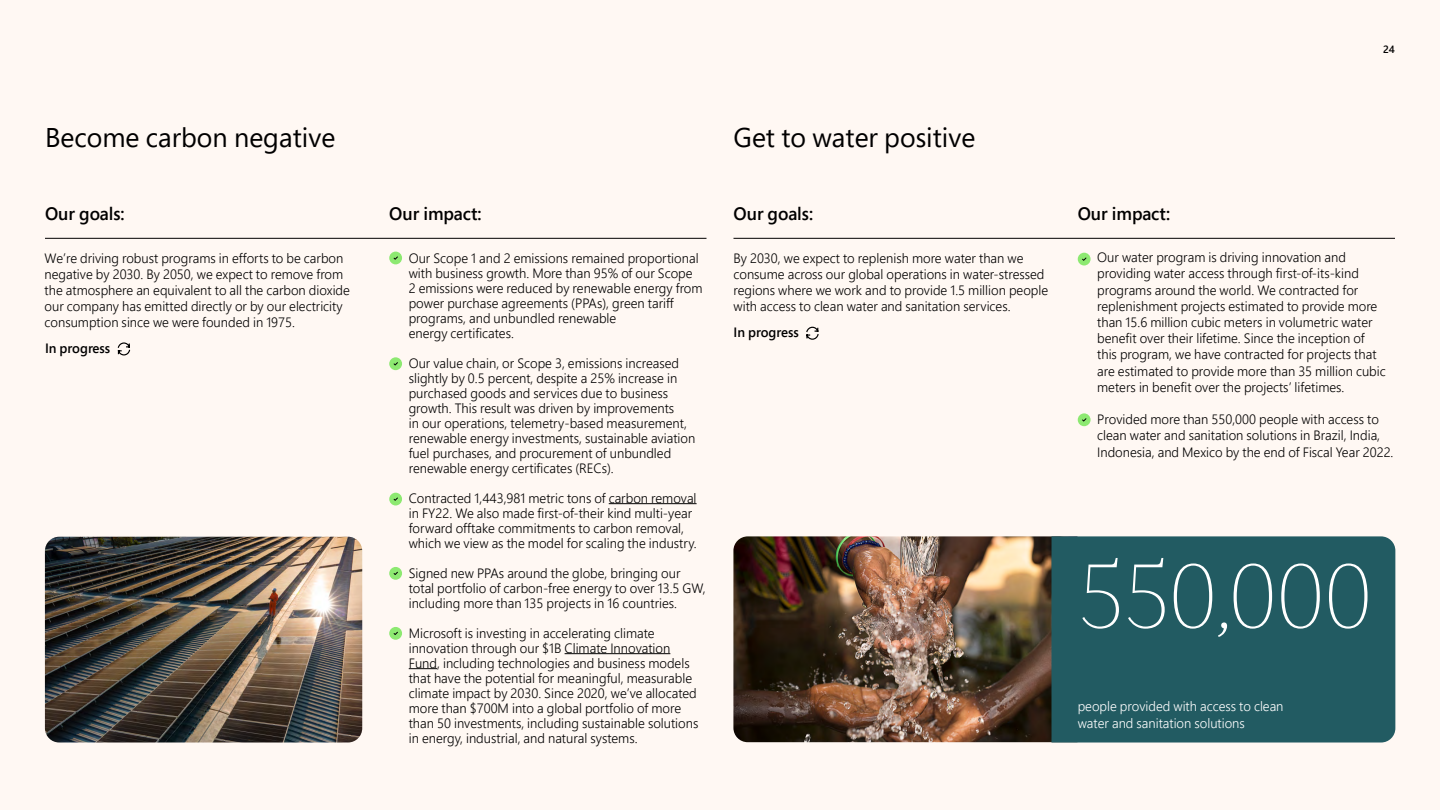
<style>
.page{position:relative;width:1440px;height:810px;background:#fff8f3}
.page>*{position:absolute;margin:0;border:0;box-sizing:border-box;transform-origin:0 0}
.t1{font:90px "Segoe Serif 600000 12 c 0000";color:#fff}
.t2{font:27px "Segoe Pro";color:#000}
.t3{font:600 18px "Segoe Pro";color:#000}
.Bullets{font:300 13.5px/15px "Segoe Pro";color:#000}
.Body_copy{font:300 13.5px/16.2px "Segoe Pro";color:#000}
.t4{font:300 13.5px/16.2px "Segoe Pro";color:#fff}
.Body_copy-2{font:600 13.5px "Segoe Pro";color:#000}
.t5{font:600 10.5px "Segoe Pro";color:#000}
</style>
<div class="page">
<img style="left:45px;top:537px;width:317px;height:206px">
<hr style="left:609px;top:503px;width:88px;height:1px;background:#000">
<hr style="left:565px;top:653px;width:105px;height:1px;background:#000">
<svg style="left:409px;top:668px;width:28px;height:1px"></svg>
<hr style="left:45px;top:238px;width:662px;height:1px;background:#000">
<hr style="left:734px;top:238px;width:661px;height:1px;background:#000">
<svg style="left:117px;top:342px;width:14px;height:14px"></svg>
<svg style="left:389px;top:627px;width:13px;height:13px"></svg>
<svg style="left:389px;top:357px;width:13px;height:13px"></svg>
<svg style="left:389px;top:567px;width:13px;height:13px"></svg>
<svg style="left:389px;top:493px;width:13px;height:13px"></svg>
<svg style="left:389px;top:252px;width:13px;height:12px"></svg>
<svg style="left:1078px;top:253px;width:13px;height:13px"></svg>
<svg style="left:1078px;top:413px;width:13px;height:13px"></svg>
<svg style="left:806px;top:326px;width:13px;height:14px"></svg>
<img style="left:733px;top:536px;width:319px;height:206px">
<div style="left:1052px;top:536px;width:343px;height:207px;background:#225b62"></div>
<h3 class="t2" style="left:45px;top:119px;width:292px">Become carbon negative</h3>
<h4 class="t3" style="left:45px;top:201px;width:81px">Our goals:</h4>
<p class="Body_copy" style="left:45px;top:249px;width:307px">We’re driving robust programs in efforts to be carbon negative by 2030. By 2050, we expect to remove from the atmosphere an equivalent to all the carbon dioxide our company has emitted directly or by our electricity consumption since we were founded in 1975.</p>
<p class="Body_copy-2" style="left:45px;top:339px;width:67px">In progress</p>
<h4 class="t3" style="left:389px;top:201px;width:94px">Our impact:</h4>
<p class="Bullets" style="left:409px;top:250px;width:295px">Our Scope 1 and 2 emissions remained proportional with business growth. More than 95% of our Scope 2 emissions were reduced by renewable energy from power purchase agreements (PPAs), green tariff programs, and unbundled renewable<br>energy certificates.</p>
<p class="Bullets" style="left:409px;top:355px;width:288px">Our value chain, or Scope 3, emissions increased slightly by 0.5 percent, despite a 25% increase in purchased goods and services due to business growth. This result was driven by improvements<br>in our operations, telemetry-based measurement, renewable energy investments, sustainable aviation fuel purchases, and procurement of unbundled renewable energy certificates (RECs).</p>
<p class="Bullets" style="left:409px;top:490px;width:289px">Contracted 1,443,981 metric tons of carbon removal</p>
<p class="Bullets" style="left:409px;top:505px;width:289px">in FY22. We also made first-of-their kind multi-year forward offtake commitments to carbon removal, which we view as the model for scaling the industry.</p>
<p class="Bullets" style="left:409px;top:565px;width:298px">Signed new PPAs around the globe, bringing our total portfolio of carbon-free energy to over 13.5 GW, including more than 135 projects in 16 countries.</p>
<p class="Bullets" style="left:409px;top:625px;width:291px">Microsoft is investing in accelerating climate innovation through our $1B Climate Innovation Fund, including technologies and business models that have the potential for meaningful, measurable climate impact by 2030. Since 2020, we’ve allocated more than $700M into a global portfolio of more than 50 investments, including sustainable solutions in energy, industrial, and natural systems.</p>
<h3 class="t2" style="left:734px;top:119px;width:243px">Get to water positive</h3>
<h4 class="t3" style="left:733px;top:201px;width:81px">Our goals:</h4>
<p class="Body_copy" style="left:733px;top:249px;width:316px">By 2030, we expect to replenish more water than we consume across our global operations in water-stressed regions where we work and to provide 1.5 million people with access to clean water and sanitation services.</p>
<p class="Body_copy-2" style="left:734px;top:323px;width:67px">In progress</p>
<p class="t5" style="left:1383px;top:42px;width:13px">24</p>
<h4 class="t3" style="left:1078px;top:201px;width:94px">Our impact:</h4>
<p class="Bullets" style="left:1097px;top:249px;width:290px;line-height:16.2px">Our water program is driving innovation and providing water access through first-of-its-kind programs around the world. We contracted for replenishment projects estimated to provide more than 15.6 million cubic meters in volumetric water benefit over their lifetime. Since the inception of this program, we have contracted for projects that are estimated to provide more than 35 million cubic meters in benefit over the projects’ lifetimes.</p>
<p class="Bullets" style="left:1097px;top:411px;width:298px;line-height:16.2px">Provided more than 550,000 people with access to clean water and sanitation solutions in Brazil, India,<br>Indonesia, and Mexico by the end of Fiscal Year 2022.</p>
<p class="t1" style="left:1078px;top:545px;width:296px">550,000</p>
<p class="t4" style="left:1078px;top:698px;width:207px">people provided with access to clean water and sanitation solutions</p>
</div>
